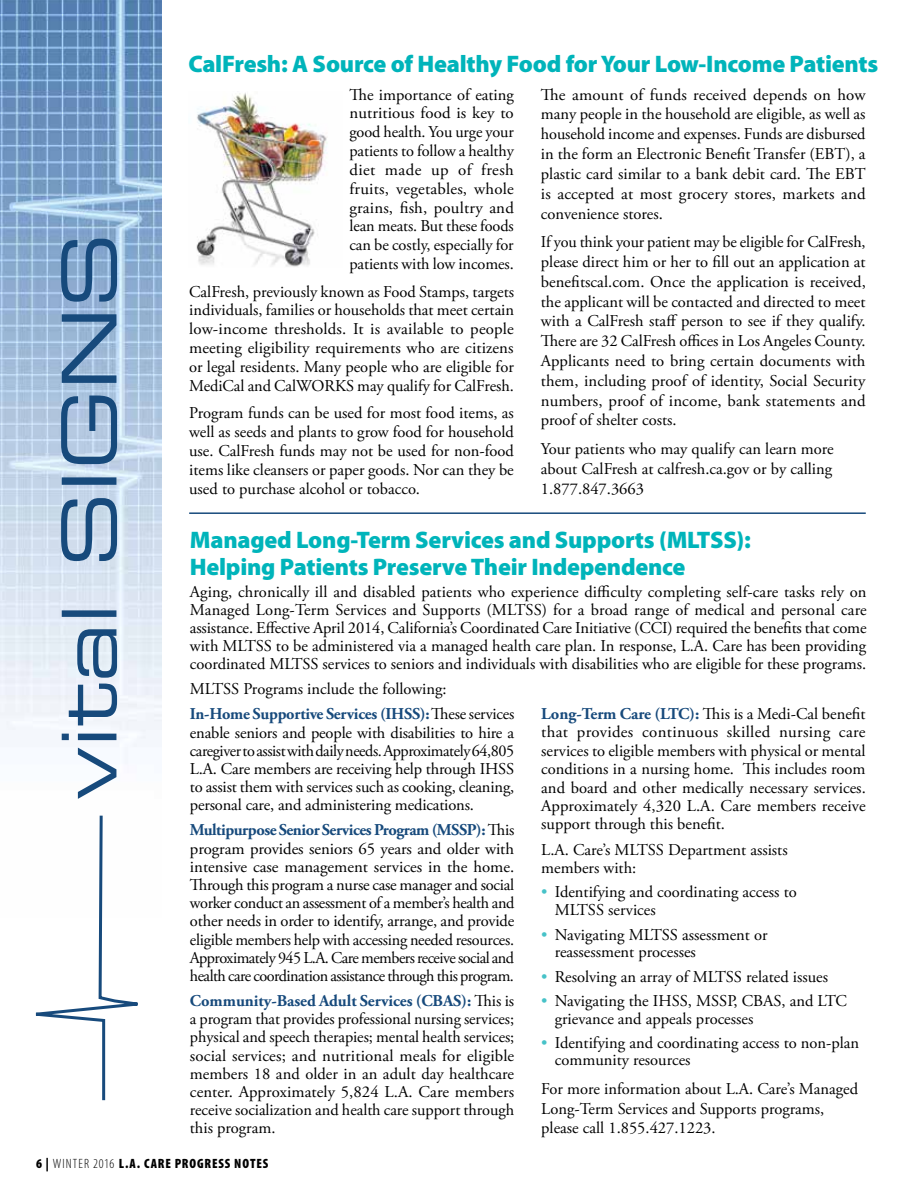
<style>
.page{position:relative;width:918px;height:1188px;background:#fff}
.page>*{position:absolute;margin:0;border:0;box-sizing:border-box;transform-origin:0 0}
.t1{font:900 24px/27px "Myriad Pro";letter-spacing:-.01em;color:#00b4ba}
.t2{font:16.5px/18.1px "Adobe Garamond Pro";color:#000;text-align:justify}
.t3{font:900 condensed 13.5px "Myriad Pro";letter-spacing:.065em;color:#000}
.s1{font-weight:700;color:#174a7c}
.s2{color:#47c2c8}
.s3{font-weight:300}
</style>
<div class="page">
<img style="left:0;top:0;width:161px;height:763px">
<svg style="left:35px;top:815px;width:103px;height:286px"></svg>
<svg style="left:61px;top:239px;width:56px;height:560px;background:#9eb6cf"></svg>
<hr style="left:189px;top:512px;width:677px;height:2px;background:#174a7c">
<img style="left:196px;top:93px;width:131px;height:174px">
<h1 class="t1" style="left:188px;top:49px;width:691px">CalFresh: A Source of Healthy Food for Your Low-Income Patients</h1>
<p class="t2" style="left:349px;top:86px;width:166px;line-height:18.9px">The importance of eating nutritious food is key to good health. You urge your patients to follow a healthy diet made up of fresh fruits, vegetables, whole grains, fish, poultry and lean meats. But these foods can be costly, especially for patients with low incomes.</p>
<p class="t2" style="left:189px;top:283px;width:326px;line-height:18.9px">CalFresh, previously known as Food Stamps, targets individuals, families or households that meet certain low-income thresholds. It is available to people meeting eligibility requirements who are citizens or legal residents. Many people who are eligible for MediCal and CalWORKS may qualify for CalFresh.</p>
<p class="t2" style="left:189px;top:404px;width:326px;line-height:18.9px">Program funds can be used for most food items, as well as seeds and plants to grow food for household use. CalFresh funds may not be used for non-food items like cleansers or paper goods. Nor can they be used to purchase alcohol or tobacco.</p>
<p class="t2" style="left:541px;top:85px;width:326px;line-height:19.8px">The amount of funds received depends on how many people in the household are eligible, as well as household income and expenses. Funds are disbursed in the form an Electronic Benefit Transfer (EBT), a plastic card similar to a bank debit card. The EBT is accepted at most grocery stores, markets and convenience stores.</p>
<p class="t2" style="left:541px;top:233px;width:326px;line-height:19.8px">If you think your patient may be eligible for CalFresh, please direct him or her to fill out an application at benefitscal.com. Once the application is received, the applicant will be contacted and directed to meet with a CalFresh staff person to see if they qualify.<br>There are 32 CalFresh offices in Los Angeles County.<br>Applicants need to bring certain documents with them, including proof of identity, Social Security numbers, proof of income, bank statements and proof of shelter costs.</p>
<p class="t2" style="left:541px;top:439px;width:294px;line-height:19.8px">Your patients who may qualify can learn more about CalFresh at calfresh.ca.gov or by calling 1.877.847.3663</p>
<h1 class="t1" style="left:190px;top:525px;width:563px">Managed Long-Term Services and Supports (MLTSS):<br>Helping Patients Preserve Their Independence</h1>
<p class="t2" style="left:190px;top:584px;width:678px">Aging, chronically ill and disabled patients who experience difficulty completing self-care tasks rely on Managed Long-Term Services and Supports (MLTSS) for a broad range of medical and personal care assistance. Effective April 2014, California’s Coordinated Care Initiative (CCI) required the benefits that come with MLTSS to be administered via a managed health care plan. In response, L.A. Care has been providing coordinated MLTSS services to seniors and individuals with disabilities who are eligible for these programs.</p>
<p class="t2" style="left:190px;top:676px;width:326px;line-height:25.5px">MLTSS Programs include the following:<br><span class="s1">In-Home Supportive Services (IHSS):</span>These services</p>
<p class="t2" style="left:190px;top:724px;width:326px">enable seniors and people with disabilities to hire a caregiver to assist with daily needs. Approximately 64,805<br>L.A. Care members are receiving help through IHSS to assist them with services such as cooking, cleaning, personal care, and administering medications.</p>
<p class="t2" style="left:190px;top:822px;width:326px"><span class="s1">Multipurpose Senior Services Program (MSSP):</span> This program provides seniors 65 years and older with intensive case management services in the home.<br>Through this program a nurse case manager and social worker conduct an assessment of a member’s health and other needs in order to identify, arrange, and provide eligible members help with accessing needed resources.<br>Approximately 945 L.A. Care members receive social and health care coordination assistance through this program.</p>
<p class="t2" style="left:190px;top:992px;width:326px"><span class="s1">Community-Based Adult Services (CBAS):</span> This is a program that provides professional nursing services; physical and speech therapies; mental health services; social services; and nutritional meals for eligible members 18 and older in an adult day healthcare center. Approximately 5,824 L.A. Care members receive socialization and health care support through this program.</p>
<p class="t2" style="left:541px;top:705px;width:326px"><span class="s1">Long-Term Care (LTC):</span> This is a Medi-Cal benefit that provides continuous skilled nursing care services to eligible members with physical or mental conditions in a nursing home. This includes room and board and other medically necessary services.<br>Approximately 4,320 L.A. Care members receive support through this benefit.</p>
<p class="t2" style="left:541px;top:841px;width:248px">L.A. Care’s MLTSS Department assists members with:</p>
<p class="t2" style="left:555px;top:884px;width:244px;line-height:17.7px;text-indent:-13px"><span class="s2">•</span> Identifying and coordinating access to<br>MLTSS services</p>
<p class="t2" style="left:555px;top:926px;width:214px;line-height:17.7px;text-indent:-13px"><span class="s2">•</span> Navigating MLTSS assessment or reassessment processes</p>
<p class="t2" style="left:541px;top:968px;width:288px"><span class="s2">•</span> Resolving an array of MLTSS related issues</p>
<p class="t2" style="left:555px;top:993px;width:294px;line-height:17.7px;text-indent:-13px"><span class="s2">•</span> Navigating the IHSS, MSSP, CBAS, and LTC grievance and appeals processes</p>
<p class="t2" style="left:555px;top:1035px;width:306px;line-height:17px;text-indent:-13px"><span class="s2">•</span> Identifying and coordinating access to non-plan community resources</p>
<p class="t2" style="left:541px;top:1079px;width:318px;line-height:20px;text-align:left">For more information about L.A. Care’s Managed<br>Long-Term Services and Supports programs, please call 1.855.427.1223.</p>
<p class="t3" style="left:36px;top:1155px;width:234px">6 | <span class="s3">WINTER 2016</span> L.A. CARE PROGRESS NOTES</p>
</div>
